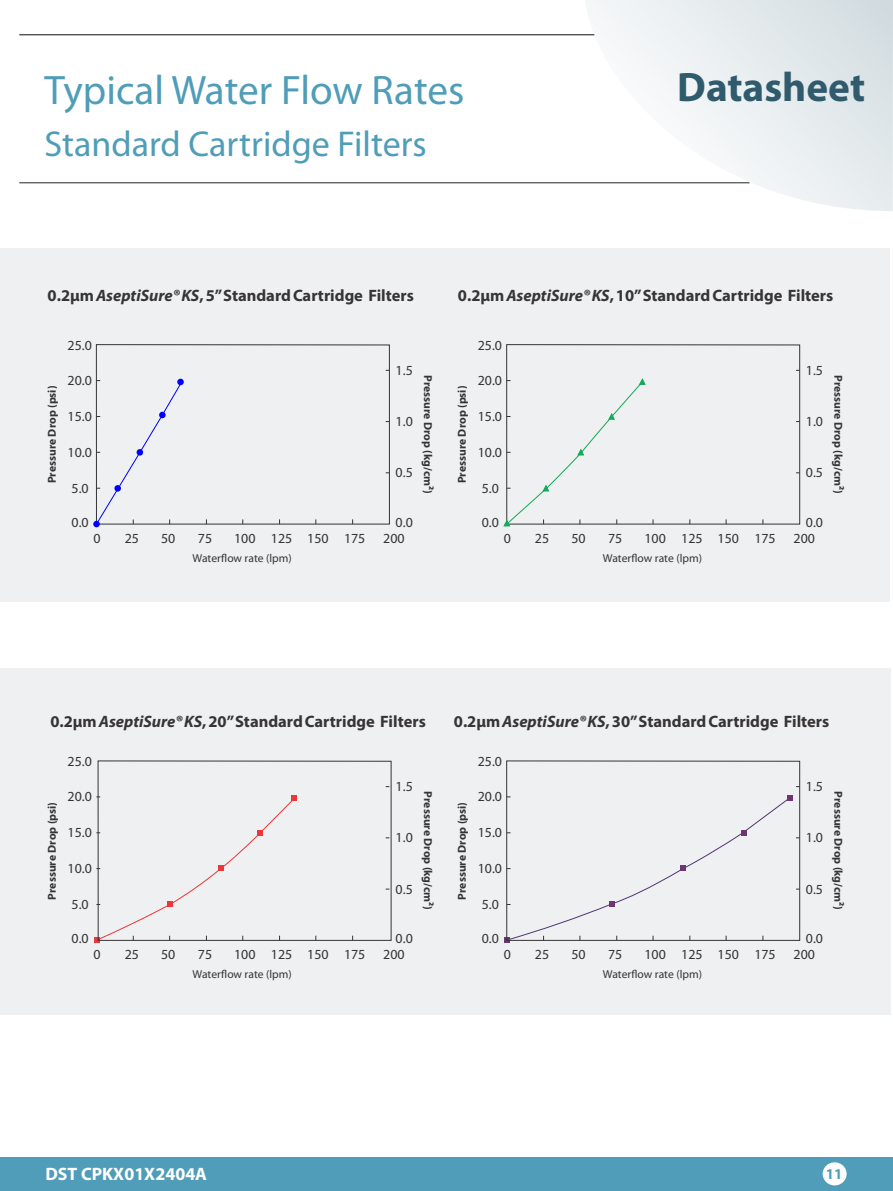
<style>
.page{position:relative;width:893px;height:1191px;background:#fff}
.page>*{position:absolute;margin:0;border:0;box-sizing:border-box;transform-origin:0 0}
.t1{font:41.25px "Myriad Pro";color:#4f9db8}
.t2{font:700 41.25px "Myriad Pro";color:#305b6d}
.t3{font:36px "Myriad Pro";color:#4f9db8}
.t4{font:700 18px "Myriad Pro";color:#fff}
.t5{font:700 16.5px "Myriad Pro";color:#373435}
.t6{font:700 15px "Myriad Pro";color:#4f9db8}
.t7{font:13.95px "Myriad Pro";color:#363435}
.t8{font:700 11.55px "Myriad Pro";color:#363435}
.t9{font:11.55px "Myriad Pro";color:#363435}
.s1{font-style:italic}
</style>
<div class="page">
<svg style="left:585px;top:0;width:308px;height:211px"></svg>
<hr style="left:19px;top:182px;width:730px;height:1px;background:#373435">
<hr style="left:19px;top:34px;width:575px;height:1px;background:#373435">
<div style="left:0;top:1156px;width:892px;height:34px;background:#4f9db8"></div>
<div style="left:823px;top:1162px;width:24px;height:23px;background:#fff;border-radius:50%"></div>
<div style="left:0;top:248px;width:890px;height:354px;background:#eef0f1"></div>
<div style="left:0;top:668px;width:891px;height:346px;background:#eef0f1"></div>
<svg style="left:95px;top:344px;width:295px;height:181px"></svg>
<svg style="left:97px;top:760px;width:295px;height:181px"></svg>
<svg style="left:94px;top:795px;width:202px;height:147px"></svg>
<svg style="left:506px;top:344px;width:295px;height:181px"></svg>
<svg style="left:503px;top:378px;width:143px;height:148px"></svg>
<svg style="left:506px;top:760px;width:295px;height:181px"></svg>
<svg style="left:504px;top:795px;width:296px;height:148px"></svg>
<div style="left:93px;top:521px;width:7px;height:6px;background:#00f;border-radius:50%"></div>
<svg style="left:95px;top:379px;width:89px;height:146px"></svg>
<div style="left:159px;top:412px;width:7px;height:6px;background:#00f;border-radius:50%"></div>
<div style="left:177px;top:379px;width:7px;height:6px;background:#00f;border-radius:50%"></div>
<h1 class="t1" style="left:45px;top:73px;width:421px">Typical Water Flow Rates</h1>
<h2 class="t3" style="left:45px;top:129px;width:384px">Standard Cartridge Filters</h2>
<h1 class="t2" style="left:677px;top:70px;width:189px">Datasheet</h1>
<p class="t5" style="left:48px;top:289px;width:368px">0.2µm <span class="s1">AseptiSure® KS</span>, 5”Standard Cartridge Filters</p>
<p class="t5" style="left:458px;top:289px;width:377px">0.2µm <span class="s1">AseptiSure® KS</span>, 10”Standard Cartridge Filters</p>
<p class="t7" style="left:68px;top:339px;width:26px">25.0</p>
<p class="t7" style="left:478px;top:339px;width:26px">25.0</p>
<p class="t7" style="left:396px;top:364px;width:19px">1.5</p>
<p class="t7" style="left:68px;top:375px;width:26px">20.0</p>
<p class="t8" style="left:47px;top:483px;width:99px;rotate:-90deg">Pressure Drop (psi)</p>
<p class="t8" style="left:433px;top:375px;width:120px;rotate:90deg">Pressure Drop (kg/cm²)</p>
<p class="t7" style="left:68px;top:410px;width:26px">15.0</p>
<p class="t7" style="left:396px;top:415px;width:19px">1.0</p>
<p class="t7" style="left:68px;top:446px;width:26px">10.0</p>
<p class="t7" style="left:396px;top:467px;width:19px">0.5</p>
<p class="t7" style="left:396px;top:516px;width:19px">0.0</p>
<p class="t7" style="left:72px;top:482px;width:19px">5.0</p>
<p class="t7" style="left:72px;top:516px;width:19px">0.0</p>
<p class="t7" style="left:806px;top:364px;width:19px">1.5</p>
<p class="t7" style="left:478px;top:375px;width:26px">20.0</p>
<p class="t8" style="left:457px;top:483px;width:99px;rotate:-90deg">Pressure Drop (psi)</p>
<p class="t8" style="left:843px;top:375px;width:120px;rotate:90deg">Pressure Drop (kg/cm²)</p>
<p class="t7" style="left:478px;top:410px;width:26px">15.0</p>
<p class="t7" style="left:806px;top:415px;width:19px">1.0</p>
<p class="t7" style="left:478px;top:446px;width:26px">10.0</p>
<p class="t7" style="left:806px;top:467px;width:19px">0.5</p>
<p class="t7" style="left:806px;top:516px;width:19px">0.0</p>
<p class="t7" style="left:482px;top:482px;width:19px">5.0</p>
<p class="t7" style="left:482px;top:516px;width:19px">0.0</p>
<p class="t7" style="left:93px;top:532px;width:9px">0</p>
<p class="t7" style="left:125px;top:532px;width:16px">25</p>
<p class="t7" style="left:161px;top:532px;width:16px">50</p>
<p class="t7" style="left:198px;top:532px;width:16px">75</p>
<p class="t7" style="left:234px;top:532px;width:133px">100 125 150 175</p>
<p class="t7" style="left:383px;top:532px;width:23px">200</p>
<p class="t7" style="left:504px;top:532px;width:9px">0</p>
<p class="t7" style="left:535px;top:532px;width:16px">25</p>
<p class="t7" style="left:571px;top:532px;width:16px">50</p>
<p class="t7" style="left:608px;top:532px;width:16px">75</p>
<p class="t7" style="left:644px;top:532px;width:133px">100 125 150 175</p>
<p class="t7" style="left:793px;top:532px;width:23px">200</p>
<p class="t9" style="left:193px;top:553px;width:101px">Waterflow rate (lpm)</p>
<p class="t9" style="left:603px;top:553px;width:101px">Waterflow rate (lpm)</p>
<p class="t5" style="left:50px;top:715px;width:377px">0.2µm <span class="s1">AseptiSure® KS</span>, 20”Standard Cartridge Filters</p>
<p class="t5" style="left:454px;top:715px;width:377px">0.2µm <span class="s1">AseptiSure® KS</span>, 30”Standard Cartridge Filters</p>
<p class="t7" style="left:68px;top:755px;width:26px">25.0</p>
<p class="t7" style="left:478px;top:755px;width:26px">25.0</p>
<p class="t7" style="left:396px;top:780px;width:19px">1.5</p>
<p class="t7" style="left:68px;top:791px;width:26px">20.0</p>
<p class="t8" style="left:47px;top:899px;width:99px;rotate:-90deg">Pressure Drop (psi)</p>
<p class="t8" style="left:433px;top:791px;width:120px;rotate:90deg">Pressure Drop (kg/cm²)</p>
<p class="t7" style="left:68px;top:827px;width:26px">15.0</p>
<p class="t7" style="left:396px;top:832px;width:19px">1.0</p>
<p class="t7" style="left:68px;top:862px;width:26px">10.0</p>
<p class="t7" style="left:396px;top:883px;width:19px">0.5</p>
<p class="t7" style="left:396px;top:932px;width:19px">0.0</p>
<p class="t7" style="left:72px;top:898px;width:19px">5.0</p>
<p class="t7" style="left:72px;top:932px;width:19px">0.0</p>
<p class="t7" style="left:806px;top:780px;width:19px">1.5</p>
<p class="t7" style="left:478px;top:791px;width:26px">20.0</p>
<p class="t8" style="left:457px;top:899px;width:99px;rotate:-90deg">Pressure Drop (psi)</p>
<p class="t8" style="left:843px;top:791px;width:120px;rotate:90deg">Pressure Drop (kg/cm²)</p>
<p class="t7" style="left:478px;top:827px;width:26px">15.0</p>
<p class="t7" style="left:806px;top:832px;width:19px">1.0</p>
<p class="t7" style="left:478px;top:862px;width:26px">10.0</p>
<p class="t7" style="left:806px;top:883px;width:19px">0.5</p>
<p class="t7" style="left:806px;top:932px;width:19px">0.0</p>
<p class="t7" style="left:482px;top:898px;width:19px">5.0</p>
<p class="t7" style="left:482px;top:932px;width:19px">0.0</p>
<p class="t7" style="left:93px;top:949px;width:9px">0</p>
<p class="t7" style="left:125px;top:949px;width:16px">25</p>
<p class="t7" style="left:161px;top:949px;width:16px">50</p>
<p class="t7" style="left:198px;top:949px;width:16px">75</p>
<p class="t7" style="left:234px;top:949px;width:133px">100 125 150 175</p>
<p class="t7" style="left:383px;top:949px;width:23px">200</p>
<p class="t7" style="left:504px;top:949px;width:9px">0</p>
<p class="t7" style="left:535px;top:949px;width:16px">25</p>
<p class="t7" style="left:571px;top:949px;width:16px">50</p>
<p class="t7" style="left:608px;top:949px;width:16px">75</p>
<p class="t7" style="left:644px;top:949px;width:133px">100 125 150 175</p>
<p class="t7" style="left:793px;top:949px;width:23px">200</p>
<p class="t9" style="left:193px;top:969px;width:101px">Waterflow rate (lpm)</p>
<p class="t9" style="left:603px;top:969px;width:101px">Waterflow rate (lpm)</p>
<p class="t4" style="left:45px;top:1166px;width:163px">DST CPKX01X2404A</p>
<p class="t6" style="left:826px;top:1167px;width:18px">11</p>
</div>
